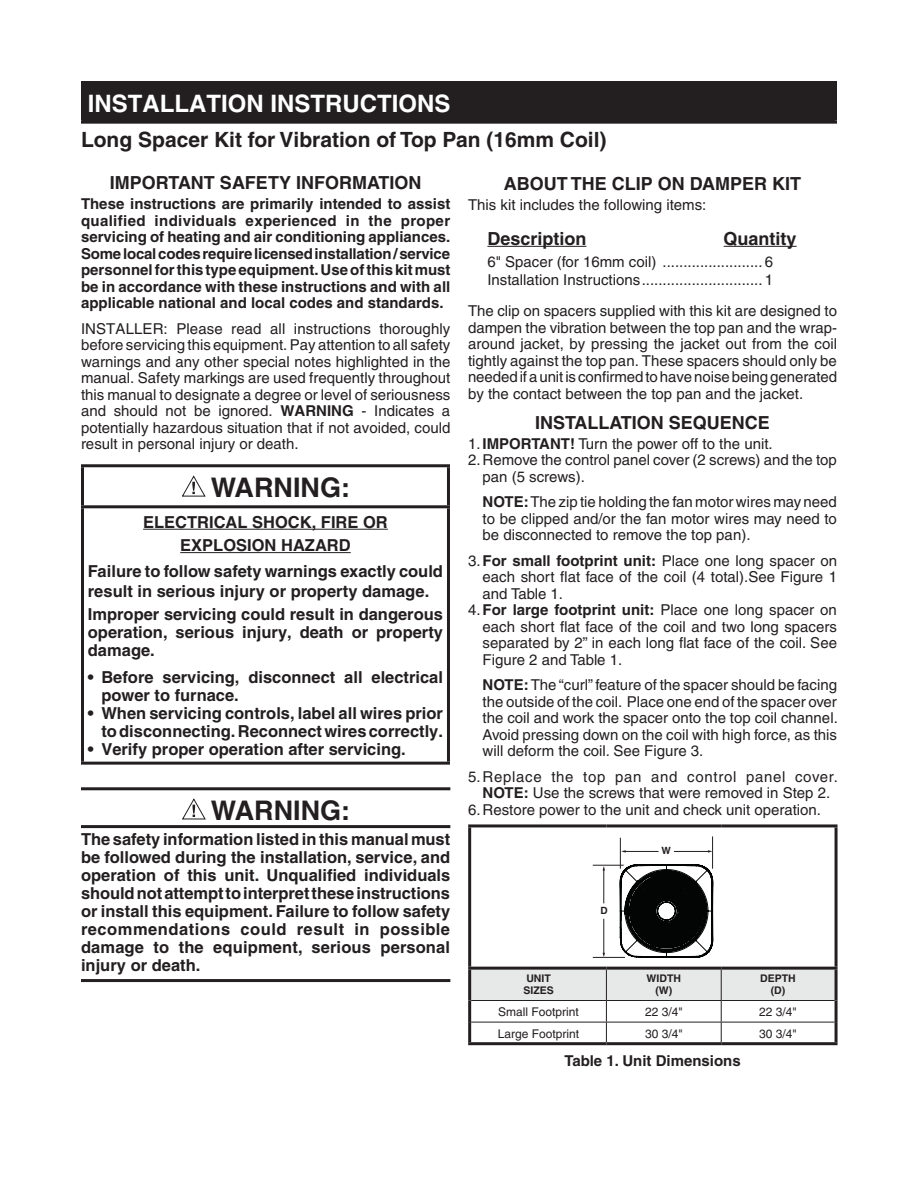
<style>
.page{position:relative;width:918px;height:1188px;background:#fff}
.page>*{position:absolute;margin:0;border:0;box-sizing:border-box;transform-origin:0 0}
.t1{font:700 27px "Helvetica";letter-spacing:-.03em;color:#231f20}
.t2{font:700 24px "Helvetica";color:#fff}
.t3{font:700 21px "Helvetica";color:#231f20}
.t4{font:700 18px "Helvetica";color:#231f20}
.t5{font:700 16.5px/18px "Helvetica";color:#231f20}
.t6{font:15px/16.5px "Helvetica";color:#231f20;text-align:justify}
.t7{font:700 15px/16.5px "Helvetica";color:#231f20;text-align:justify}
.t8{font:15px "Helvetica";letter-spacing:.045em;color:#231f20}
.t9{font:12px "Helvetica";color:#231f20}
.t10{font:700 10.5px/12px "Helvetica";color:#231f20;text-align:center}
.t11{font:700 9.9px "Helvetica";color:#221e1f}
.s1{font-weight:700}
</style>
<div class="page">
<hr style="left:487px;top:246px;width:99px;height:1px;background:#231f20">
<hr style="left:724px;top:246px;width:73px;height:1px;background:#231f20">
<hr style="left:81px;top:787px;width:369px;height:3px;background:#231f20">
<hr style="left:81px;top:825px;width:369px;height:3px;background:#231f20">
<hr style="left:81px;top:979px;width:369px;height:3px;background:#231f20">
<hr style="left:81px;top:464px;width:369px;height:3px;background:#231f20">
<hr style="left:81px;top:467px;width:3px;height:38px;background:#231f20">
<hr style="left:447px;top:467px;width:3px;height:38px;background:#231f20">
<hr style="left:81px;top:505px;width:369px;height:3px;background:#231f20">
<hr style="left:81px;top:508px;width:3px;height:254px;background:#231f20">
<hr style="left:447px;top:508px;width:3px;height:254px;background:#231f20">
<hr style="left:81px;top:762px;width:369px;height:3px;background:#231f20">
<svg style="left:182px;top:476px;width:23px;height:20px"></svg>
<hr style="left:143px;top:529px;width:245px;height:1px;background:#231f20">
<hr style="left:180px;top:552px;width:171px;height:1px;background:#231f20">
<svg style="left:182px;top:799px;width:24px;height:20px"></svg>
<div style="left:82px;top:82px;width:754px;height:40px;background:#231f20"></div>
<hr style="left:81px;top:81px;width:756px;height:3px;background:#231f20">
<hr style="left:81px;top:84px;width:3px;height:37px;background:#231f20">
<hr style="left:834px;top:84px;width:3px;height:37px;background:#231f20">
<hr style="left:81px;top:121px;width:756px;height:3px;background:#231f20">
<svg style="left:470px;top:970px;width:366px;height:72px"></svg>
<hr style="left:468px;top:824px;width:138px;height:3px;background:#231f20">
<hr style="left:468px;top:827px;width:3px;height:140px;background:#231f20">
<hr style="left:606px;top:824px;width:115px;height:3px;background:#231f20">
<hr style="left:721px;top:824px;width:117px;height:3px;background:#231f20">
<hr style="left:835px;top:827px;width:3px;height:140px;background:#231f20">
<hr style="left:468px;top:967px;width:138px;height:3px;background:#231f20">
<hr style="left:468px;top:970px;width:3px;height:30px;background:#231f20">
<hr style="left:606px;top:967px;width:115px;height:3px;background:#231f20">
<hr style="left:721px;top:967px;width:117px;height:3px;background:#231f20">
<hr style="left:835px;top:970px;width:3px;height:30px;background:#231f20">
<hr style="left:468px;top:1001px;width:3px;height:21px;background:#231f20">
<hr style="left:835px;top:1001px;width:3px;height:21px;background:#231f20">
<hr style="left:468px;top:1022px;width:3px;height:20px;background:#231f20">
<hr style="left:835px;top:1022px;width:3px;height:20px;background:#231f20">
<hr style="left:468px;top:1042px;width:138px;height:3px;background:#231f20">
<hr style="left:606px;top:1042px;width:115px;height:3px;background:#231f20">
<hr style="left:721px;top:1042px;width:117px;height:3px;background:#231f20">
<hr style="left:593px;top:865px;width:31px;height:1px;background:#221e1f">
<hr style="left:593px;top:957px;width:32px;height:1px;background:#221e1f">
<hr style="left:604px;top:919px;width:1px;height:35px;background:#221e1f">
<hr style="left:604px;top:870px;width:1px;height:33px;background:#221e1f">
<svg style="left:620px;top:824px;width:93px;height:134px"></svg>
<h2 class="t2" style="left:88px;top:89px;width:41px">Installat</h2>
<h2 class="t2" style="left:221px;top:89px;width:228px">ion Instructions</h2>
<h3 class="t3" style="left:81px;top:127px;width:527px">Long Spacer Kit for Vibration of Top Pan (16mm Coil)</h3>
<p class="t4" style="left:504px;top:173px;width:294px">About the Clip On Damper Kit</p>
<p class="t6" style="left:468px;top:196px;width:240px">This kit includes the following items:</p>
<p class="t4" style="left:487px;top:227px;width:101px">Description</p>
<p class="t4" style="left:724px;top:227px;width:75px">Quantity</p>
<p class="t6" style="left:487px;top:253px;width:287px;line-height:17.2px">6" Spacer (for 16mm coil) ........................ 6<br>Installation Instructions............................. 1</p>
<p class="t6" style="left:468px;top:303px;width:371px">The clip on spacers supplied with this kit are designed to dampen the vibration between the top pan and the wrap&shy;around jacket, by pressing the jacket out from the coil tightly against the top pan. These spacers should only be needed if a unit is confirmed to have noise being generated by the contact between the top pan and the jacket.</p>
<p class="t4" style="left:535px;top:412px;width:108px">IN STALLATION</p>
<p class="t4" style="left:669px;top:412px;width:51px">SEQUEN</p>
<p class="t4" style="left:745px;top:412px;width:24px">CE</p>
<p class="t6" style="left:468px;top:435px;width:306px">1. <span class="s1">IM PORTANT!</span> Turn the power off to the unit.</p>
<p class="t6" style="left:468px;top:452px;width:370px">2.Remove the control panel cover (2 screws) and the top</p>
<p class="t6" style="left:483px;top:468px;width:104px">pan (5 screws).</p>
<p class="t7" style="left:468px;top:494px;width:14px">NO</p>
<p class="t4" style="left:110px;top:172px;width:230px">IM PORTANT SAFETY IN FORM</p>
<p class="t4" style="left:367px;top:172px;width:34px">ATION</p>
<p class="t7" style="left:81px;top:195px;width:371px">These instructions are primarily intended to assist qualified individuals experienced in the proper servicing of heating and air conditioning appliances.<br>Some local codes require licensed installation / service personnel for this type equipment. Use of this kit must be in accordance with these instructions and with all applicable national and local codes and standards.</p>
<p class="t6" style="left:81px;top:320px;width:371px">INSTALLER: Please read all instructions thoroughly before servicing this equipment. Pay attention to all safety warnings and any other special notes highlighted in the manual. Safety markings are used frequently throughout this manual to designate a degree or level of seriousness and should not be ignored. <span class="s1">WARNIN</span></p>
<p class="t6" style="left:81px;top:403px;width:371px;text-indent:261px"><span class="s1">G</span> - Indicates a potentially hazardous situation that if not avoided, could result in personal injury or death.</p>
<h1 class="t1" style="left:211px;top:471px;width:60px">WARNIN</h1>
<h1 class="t1" style="left:320px;top:471px;width:31px">G:</h1>
<p class="t5" style="left:143px;top:513px;width:198px">ELECTRICAL SHOCK, FIRE</p>
<p class="t5" style="left:363px;top:513px;width:13px">OR</p>
<p class="t5" style="left:180px;top:536px;width:77px">EXPLOSION</p>
<p class="t6" style="left:483px;top:494px;width:356px;text-indent:22px"><span class="s1">TE:</span> The zip tie holding the fan motor wires may need to be clipped and/or the fan motor wires may need to be disconnected to remove the top pan).</p>
<p class="t6" style="left:468px;top:552px;width:371px">3.<span class="s1">For small footprint unit:</span> Place one long spacer on</p>
<p class="t6" style="left:483px;top:569px;width:356px">each short flat face of the coil (4 total).See Figure 1</p>
<p class="t6" style="left:483px;top:585px;width:82px">and Table 1.</p>
<p class="t6" style="left:468px;top:602px;width:370px">4.<span class="s1">For large footprint unit:</span> Place one long spacer on</p>
<p class="t6" style="left:483px;top:618px;width:356px">each short flat face of the coil and two long spacers</p>
<p class="t6" style="left:483px;top:635px;width:356px">separated by 2” in each long flat face of the coil. See</p>
<p class="t6" style="left:483px;top:651px;width:141px">Figure 2 and Table 1.</p>
<p class="t7" style="left:468px;top:677px;width:14px">NO</p>
<p class="t5" style="left:88px;top:532px;width:357px;line-height:26.2px;text-indent:193px">HAZARD<br>Failure to follow safety warnings exactly could</p>
<p class="t5" style="left:88px;top:579px;width:357px;line-height:23.4px">result in serious injury or property damage.<br>Improper servicing could result in dangerous</p>
<p class="t5" style="left:88px;top:623px;width:357px">operation, serious injury, death or property damage.</p>
<p class="t5" style="left:101px;top:668px;width:343px;text-indent:-13px">• Before servicing, disconnect all electrical power to furnace.</p>
<p class="t5" style="left:88px;top:704px;width:357px;text-align:right">• When servicing controls, label all wires prior to disconnecting. Reconnect wires correctly.</p>
<p class="t5" style="left:88px;top:740px;width:319px">• Verify proper operation after servicing.</p>
<p class="t6" style="left:483px;top:677px;width:357px;text-indent:22px"><span class="s1">TE:</span> The “curl” feature of the spacer should be facing the outside of the coil. Place one end of the spacer over the coil and work the spacer onto the top coil channel.<br>Avoid pressing down on the coil with high force, as this will deform the coil. See Figure 3.</p>
<p class="t8" style="left:468px;top:768px;width:371px">5.Replace the top pan and control panel cover.</p>
<p class="t6" style="left:483px;top:785px;width:349px"><span class="s1">NOTE:</span> Use the screws that were removed in Step 2.</p>
<p class="t6" style="left:468px;top:801px;width:355px">6.Restore power to the unit and check unit operation.</p>
<h1 class="t1" style="left:211px;top:794px;width:60px">WARNIN</h1>
<h1 class="t1" style="left:320px;top:794px;width:31px">G:</h1>
<p class="t5" style="left:81px;top:830px;width:371px;text-align:justify">The safety information listed in this manual must be followed during the installation, service, and operation of this unit. Unqualified individuals should not attempt to interpret these instructions or install this equipment. Failure to follow safety recommendations could result in possible damage to the equipment, serious personal injury or death.</p>
<p class="t11" style="left:662px;top:844px;width:11px">W</p>
<p class="t11" style="left:600px;top:904px;width:9px">D</p>
<p class="t10" style="left:523px;top:973px;width:31px;text-align:left">Unit<br>Sizes</p>
<p class="t10" style="left:647px;top:973px;width:36px">Width (W)</p>
<p class="t10" style="left:760px;top:973px;width:37px">Depth (D)</p>
<p class="t9" style="left:498px;top:1005px;width:82px">Small Footprint</p>
<p class="t9" style="left:645px;top:1005px;width:39px">22 3/4"</p>
<p class="t9" style="left:759px;top:1005px;width:39px">22 3/4"</p>
<p class="t9" style="left:498px;top:1026px;width:83px">Large Footprint</p>
<p class="t9" style="left:645px;top:1026px;width:39px">30 3/4"</p>
<p class="t9" style="left:759px;top:1026px;width:39px">30 3/4"</p>
<p class="t7" style="left:564px;top:1052px;width:178px">Table 1. Unit Dimensions</p>
</div>
